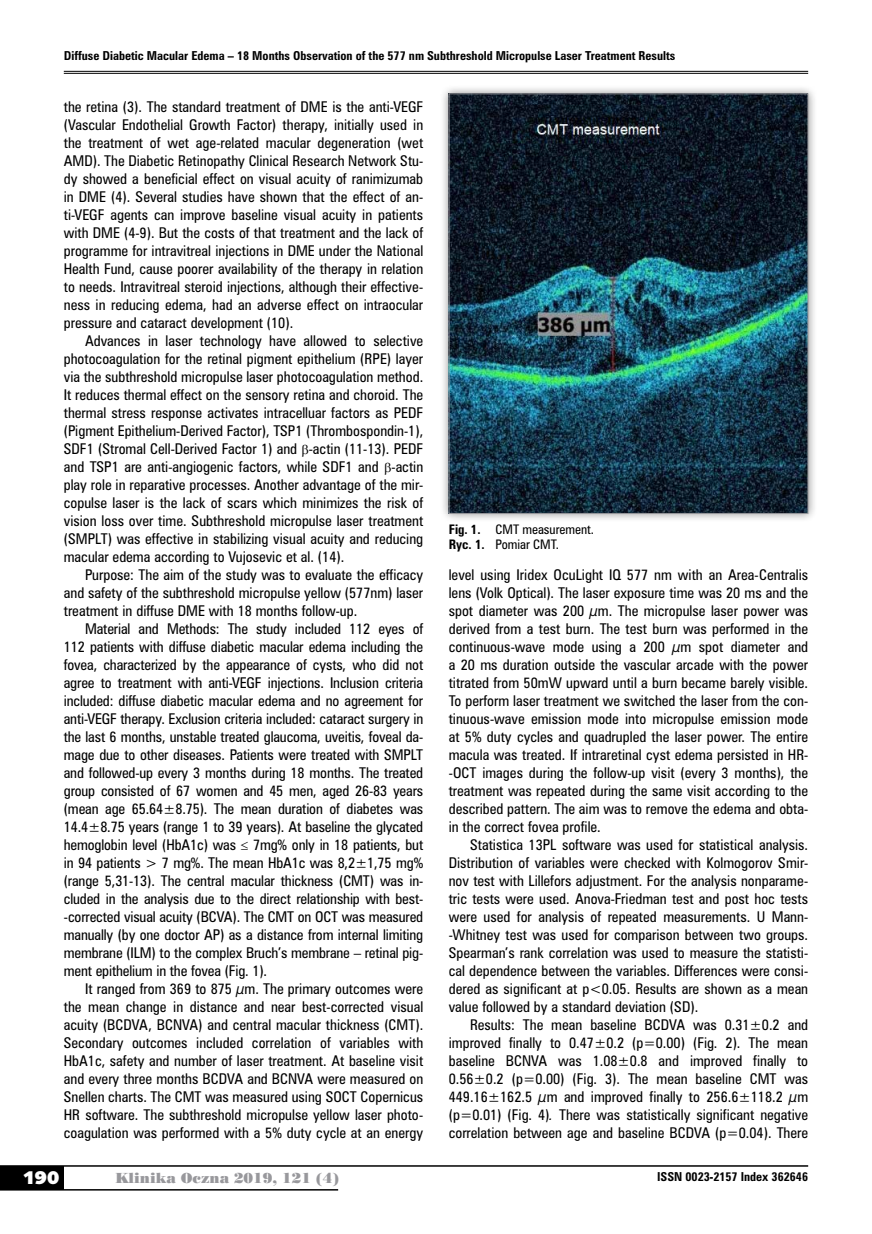
<style>
.page{position:relative;width:872px;height:1234px;background:#fff}
.page>*{position:absolute;margin:0;border:0;box-sizing:border-box;transform-origin:0 0}
.t1{font:18px "Humanst 531 U Blk PL";color:#fff}
.t2{font:13.5px/18px "Zurich Cn PL";color:#000;text-align:justify}
.t3{font:13.5px "Poster Bodoni PL";color:#98989c}
.t4{font:12px/15px "Zurich Cn PL";color:#000}
.t5{font:700 11.25px "Zurich Cn PL";color:#000}
.s1{font-weight:700}
.s2{font-style:italic}
</style>
<div class="page">
<div style="left:0;top:1165px;width:64px;height:24px;background:#000"></div>
<hr style="left:0;top:1164px;width:808px;height:2px;background:#000">
<hr style="left:0;top:1188px;width:338px;height:2px;background:#000">
<hr style="left:64px;top:71px;width:744px;height:1px;background:#000">
<hr style="left:64px;top:73px;width:744px;height:1px;background:#000">
<div style="left:440px;top:85px;width:377px;height:438px;background:#000;opacity:.45"></div>
<img style="left:451px;top:96px;width:355px;height:415px">
<p class="t5" style="left:64px;top:48px;width:613px">Diffuse Diabetic Macular Edema – 18 Months Observation of the 577 nm Subthreshold Micropulse Laser Treatment Results</p>
<p class="t2" style="left:64px;top:97px;width:361px">the retina (3). The standard treatment of DME is the anti-VEGF (Vascular Endothelial Growth Factor) therapy, initially used in the treatment of wet age-related macular degeneration (wet AMD). The Diabetic Retinopathy Clinical Research Network Stu&shy;dy showed a beneficial effect on visual acuity of ranimizumab in DME (4). Several studies have shown that the effect of an&shy;ti-VEGF agents can improve baseline visual acuity in patients with DME (4-9). But the costs of that treatment and the lack of programme for intravitreal injections in DME under the National Health Fund, cause poorer availability of the therapy in relation to needs. Intravitreal steroid injections, although their effective&shy;ness in reducing edema, had an adverse effect on intraocular pressure and cataract development (10).</p>
<p class="t2" style="left:64px;top:331px;width:361px;text-indent:21px">Advances in laser technology have allowed to selective photocoagulation for the retinal pigment epithelium (RPE) layer via the subthreshold micropulse laser photocoagulation method.<br>It reduces thermal effect on the sensory retina and choroid. The thermal stress response activates intracelluar factors as PEDF (Pigment Epithelium-Derived Factor), TSP1 (Thrombospondin-1), SDF1 (Stromal Cell-Derived Factor 1) and -actin (11-13). PEDF and TSP1 are anti-angiogenic factors, while SDF1 and -actin play role in reparative processes. Another advantage of the mir&shy;copulse laser is the lack of scars which minimizes the risk of vision loss over time. Subthreshold micropulse laser treatment (SMPLT) was effective in stabilizing visual acuity and reducing macular edema according to Vujosevic et al. (14).</p>
<p class="t2" style="left:64px;top:565px;width:361px;text-indent:21px">Purpose: The aim of the study was to evaluate the efficacy and safety of the subthreshold micropulse yellow (577nm) laser treatment in diffuse DME with 18 months follow-up.</p>
<p class="t2" style="left:64px;top:619px;width:361px;text-indent:21px">Material and Methods: The study included 112 eyes of 112 patients with diffuse diabetic macular edema including the fovea, characterized by the appearance of cysts, who did not agree to treatment with anti-VEGF injections. Inclusion criteria included: diffuse diabetic macular edema and no agreement for anti-VEGF therapy. Exclusion criteria included: cataract surgery in the last 6 months, unstable treated glaucoma, uveitis, foveal da&shy;mage due to other diseases. Patients were treated with SMPLT and followed-up every 3 months during 18 months. The treated group consisted of 67 women and 45 men, aged 26-83 years (mean age 65.64±8.75). The mean duration of diabetes was 14.4±8.75 years (range 1 to 39 years). At baseline the glycated hemoglobin level (HbA1c) was ≤ 7mg% only in 18 patients, but in 94 patients &gt; 7 mg%. The mean HbA1c was 8,2±1,75 mg% (range 5,31-13). The central macular thickness (CMT) was in&shy;cluded in the analysis due to the direct relationship with best--corrected visual acuity (BCVA). The CMT on OCT was measured manually (by one doctor AP) as a distance from internal limiting membrane (ILM) to the complex Bruch’s membrane – retinal pig&shy;ment epithelium in the fovea (Fig. 1).</p>
<p class="t2" style="left:64px;top:979px;width:361px;text-indent:21px">It ranged from 369 to 875 µm. The primary outcomes were the mean change in distance and near best-corrected visual acuity (BCDVA, BCNVA) and central macular thickness (CMT).<br>Secondary outcomes included correlation of variables with HbA1c, safety and number of laser treatment. At baseline visit and every three months BCDVA and BCNVA were measured on Snellen charts. The CMT was measured using SOCT Copernicus HR software. The subthreshold micropulse yellow laser photo&shy;coagulation was performed with a 5% duty cycle at an energy</p>
<p class="t4" style="left:449px;top:521px;width:147px"><span class="s1">Fig. 1.</span> CMT measurement.<br><span class="s1">Ryc. 1.</span> Pomiar CMT.</p>
<p class="t2" style="left:449px;top:565px;width:361px">level using Iridex OcuLight IQ 577 nm with an Area-Centralis lens (Volk Optical). The laser exposure time was 20 ms and the spot diameter was 200 µm. The micropulse laser power was derived from a test burn. The test burn was performed in the continuous-wave mode using a 200 µm spot diameter and a 20 ms duration outside the vascular arcade with the power titrated from 50mW upward until a burn became barely visible.<br>To perform laser treatment we switched the laser from the con&shy;tinuous-wave emission mode into micropulse emission mode at 5% duty cycles and quadrupled the laser power. The entire macula was treated. If intraretinal cyst edema persisted in HR--OCT images during the follow-up visit (every 3 months), the treatment was repeated during the same visit according to the described pattern. The aim was to remove the edema and obta&shy;in the correct fovea profile.</p>
<p class="t2" style="left:449px;top:835px;width:361px;text-indent:21px">Statistica 13PL software was used for statistical analysis.<br>Distribution of variables were checked with Kolmogorov Smir&shy;nov test with Lillefors adjustment. For the analysis nonparame&shy;tric tests were used. Anova-Friedman test and post hoc tests were used for analysis of repeated measurements. U Mann--Whitney test was used for comparison between two groups.<br>Spearman’s rank correlation was used to measure the statisti&shy;cal dependence between the variables. Differences were consi&shy;dered as significant at p&lt;0.05. Results are shown as a mean value followed by a standard deviation (SD).</p>
<p class="t2" style="left:449px;top:1015px;width:361px;text-indent:21px">Results: The mean baseline BCDVA was 0.31±0.2 and improved finally to 0.47±0.2 (p=0.00) (Fig. 2). The mean baseline BCNVA was 1.08±0.8 and improved finally to 0.56±0.2 (p=0.00) (Fig. 3). The mean baseline CMT was 449.16±162.5 µm and improved finally to 256.6±118.2 µm (p=0.01) (Fig. 4)<span class="s2">.</span> There was statistically significant negative correlation between age and baseline BCDVA (p=0.04). There</p>
<h1 class="t1" style="left:23px;top:1165px;width:38px">190</h1>
<p class="t3" style="left:115px;top:1168px;width:225px">Klinika Oczna 2019, 121 (4)</p>
<p class="t5" style="left:657px;top:1168px;width:152px">ISSN 0023-2157 Index 362646</p>
</div>
